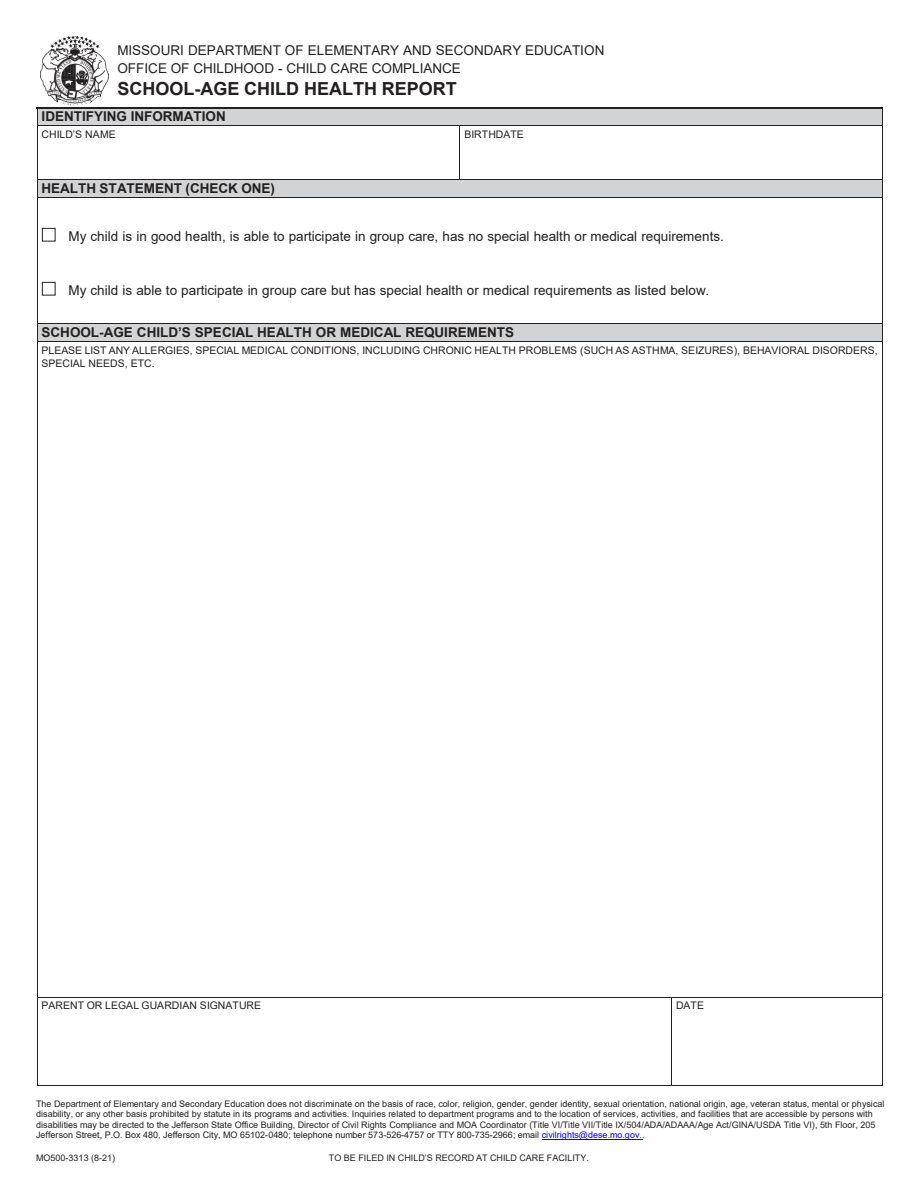
<style>
.page{position:relative;width:918px;height:1188px;background:#fff}
.page>*{position:absolute;margin:0;border:0;box-sizing:border-box;transform-origin:0 0}
.t1{font:700 18px "Arial";color:#231f20}
.t2{font:13.5px/18.1px "Arial";color:#231f20}
.t3{font:700 13.5px "Arial";color:#231f20}
.t4{font:10.5px/13.5px "Arial";color:#231f20}
.t5{font:9px/10.4px "Arial";letter-spacing:.005em;color:#231f20}
.s1{color:#00f}
</style>
<div class="page">
<div style="left:42px;top:282px;width:14px;height:14px;border:1px solid #231f20"></div>
<div style="left:42px;top:228px;width:14px;height:13px;border:1px solid #231f20"></div>
<div style="left:37px;top:109px;width:845px;height:17px;background:#d1d3d4"></div>
<hr style="left:37px;top:108px;width:845px;height:1px;background:#231f20">
<svg style="left:37px;top:109px;width:1px;height:17px"></svg>
<hr style="left:37px;top:126px;width:422px;height:1px;background:#231f20">
<hr style="left:460px;top:126px;width:422px;height:1px;background:#231f20">
<svg style="left:882px;top:108px;width:1px;height:18px"></svg>
<hr style="left:37px;top:126px;width:1px;height:54px;background:#231f20">
<hr style="left:459px;top:126px;width:1px;height:54px;background:#231f20">
<hr style="left:882px;top:126px;width:1px;height:54px;background:#231f20">
<div style="left:37px;top:180px;width:845px;height:18px;background:#d1d3d4"></div>
<hr style="left:37px;top:180px;width:422px;height:1px;background:#231f20">
<hr style="left:460px;top:180px;width:422px;height:1px;background:#231f20">
<svg style="left:37px;top:181px;width:1px;height:17px"></svg>
<hr style="left:37px;top:198px;width:845px;height:1px;background:#231f20">
<svg style="left:882px;top:180px;width:1px;height:18px"></svg>
<hr style="left:37px;top:198px;width:1px;height:126px;background:#231f20">
<hr style="left:882px;top:198px;width:1px;height:126px;background:#231f20">
<div style="left:37px;top:324px;width:845px;height:18px;background:#d1d3d4"></div>
<hr style="left:37px;top:324px;width:845px;height:1px;background:#231f20">
<svg style="left:37px;top:325px;width:1px;height:17px"></svg>
<hr style="left:37px;top:342px;width:845px;height:1px;background:#231f20">
<svg style="left:882px;top:324px;width:1px;height:18px"></svg>
<hr style="left:37px;top:342px;width:1px;height:655px;background:#231f20">
<hr style="left:882px;top:342px;width:1px;height:655px;background:#231f20">
<hr style="left:37px;top:997px;width:634px;height:1px;background:#231f20">
<hr style="left:672px;top:997px;width:210px;height:1px;background:#231f20">
<hr style="left:37px;top:998px;width:1px;height:87px;background:#231f20">
<hr style="left:37px;top:1085px;width:634px;height:1px;background:#231f20">
<hr style="left:671px;top:998px;width:1px;height:87px;background:#231f20">
<hr style="left:672px;top:1085px;width:210px;height:1px;background:#231f20">
<hr style="left:882px;top:998px;width:1px;height:87px;background:#231f20">
<hr style="left:542px;top:1139px;width:100px;height:1px;background:#00f">
<img style="left:40px;top:36px;width:69px;height:69px">
<p class="t2" style="left:117px;top:41px;width:489px">MISSOURI DEPARTMENT OF ELEMENTARY AND SECONDARY EDUCATION<br>OFFICE OF CHILDHOOD - CHILD CARE COMPLIANCE</p>
<p class="t1" style="left:117px;top:76px;width:341px">SCHOOL-AGE CHILD HEALTH REPORT</p>
<p class="t3" style="left:42px;top:107px;width:186px">IDENTIFYING INFORMATION</p>
<p class="t4" style="left:42px;top:127px;width:76px">CHILD’S NAME</p>
<p class="t4" style="left:465px;top:127px;width:61px">BIRTHDATE</p>
<p class="t3" style="left:42px;top:179px;width:235px">HEALTH STATEMENT (CHECK ONE)</p>
<p class="t2" style="left:69px;top:227px;width:657px">My child is in good health, is able to participate in group care, has no special health or medical requirements.</p>
<p class="t2" style="left:69px;top:281px;width:642px">My child is able to participate in group care but has special health or medical requirements as listed below.</p>
<p class="t3" style="left:42px;top:323px;width:474px">SCHOOL-AGE CHILD’S SPECIAL HEALTH OR MEDICAL REQUIREMENTS</p>
<p class="t4" style="left:42px;top:343px;width:838px">PLEASE LIST ANY ALLERGIES, SPECIAL MEDICAL CONDITIONS, INCLUDING CHRONIC HEALTH PROBLEMS (SUCH AS ASTHMA, SEIZURES), BEHAVIORAL DISORDERS,<br>SPECIAL NEEDS, ETC.</p>
<p class="t4" style="left:42px;top:999px;width:221px">PARENT OR LEGAL GUARDIAN SIGNATURE</p>
<p class="t4" style="left:676px;top:999px;width:30px">DATE</p>
<p class="t5" style="left:36px;top:1099px;width:850px">The Department of Elementary and Secondary Education does not discriminate on the basis of race, color, religion, gender, gender identity, sexual orientation, national origin, age, veteran status, mental or physical disability, or any other basis prohibited by statute in its programs and activities. Inquiries related to department programs and to the location of services, activities, and facilities that are accessible by persons with disabilities may be directed to the Jefferson State Office Building, Director of Civil Rights Compliance and MOA Coordinator (Title VI/Title VII/Title IX/504/ADA/ADAAA/Age Act/GINA/USDA Title VI), 5th Floor, 205<br>Jefferson Street, P.O. Box 480, Jefferson City, MO 65102-0480; telephone number 573-526-4757 or TTY 800-735-2966; email <span class="s1">civilrights@dese.mo.gov.</span>.</p>
<p class="t5" style="left:36px;top:1153px;width:81px">MO500-3313 (8-21)</p>
<p class="t5" style="left:329px;top:1153px;width:262px">TO BE FILED IN CHILD’S RECORD AT CHILD CARE FACILITY.</p>
</div>
